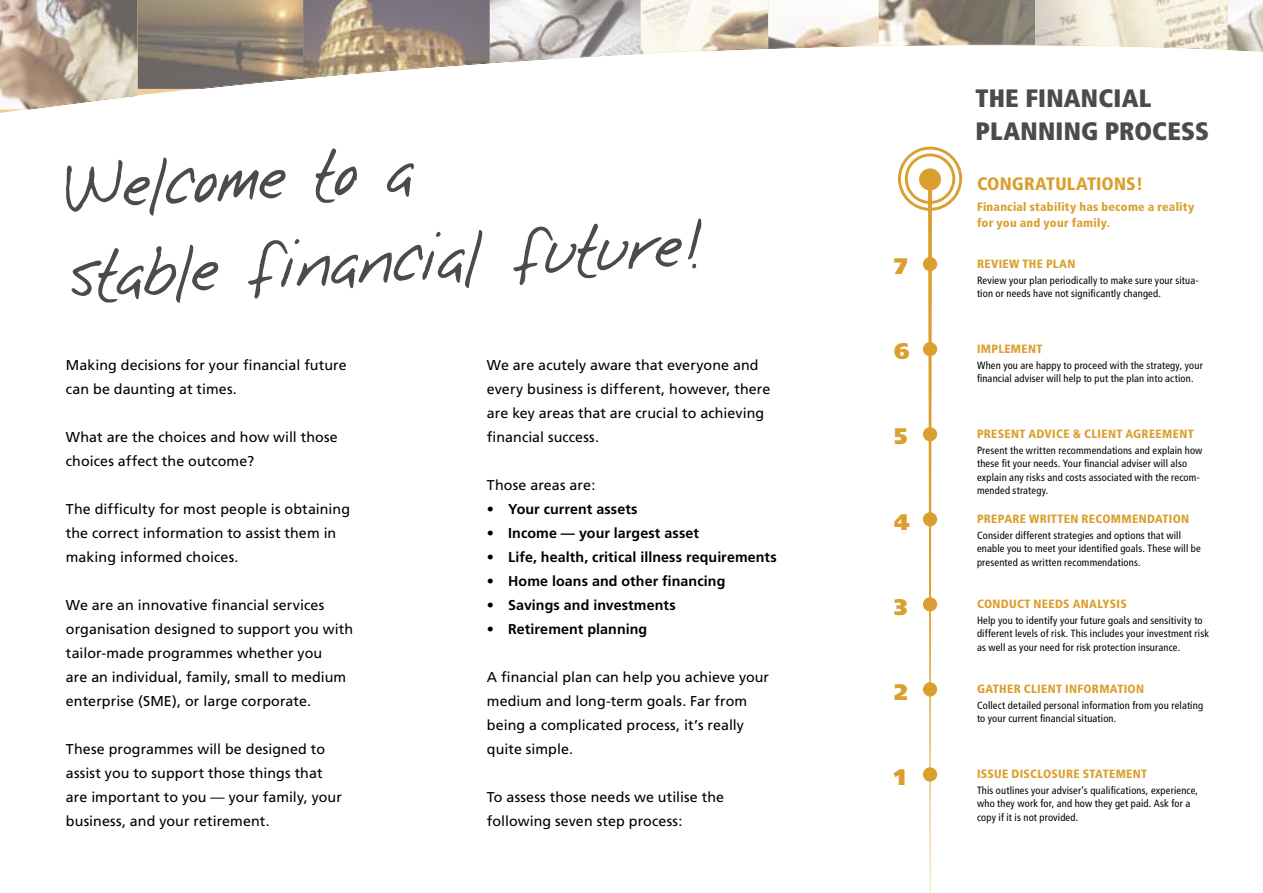
<style>
.page{position:relative;width:1263px;height:893px;background:#fff}
.page>*{position:absolute;margin:0;border:0;box-sizing:border-box;transform-origin:0 0}
.t1{font:58.2px "Notepad";color:#4b4b4b}
.t2{font:900 condensed 25.2px/32.5px "Frutiger";letter-spacing:.01em;color:#4b4b4b}
.t3{font:900 22.5px "Frutiger";color:#da9f2e}
.t4{font:900 condensed 18px "Frutiger";letter-spacing:.01em;color:#da9f2e}
.t5{font:14.25px/24px "Frutiger";letter-spacing:.005em;color:#000}
.t6{font:700 14.25px "Frutiger";letter-spacing:.005em;color:#000}
.t7{font:900 condensed 12px "Frutiger";letter-spacing:.025em;color:#da9f2e}
.t8{font:condensed 10.5px/13.5px "Frutiger";letter-spacing:.015em;color:#000}
</style>
<div class="page">
<svg style="left:898px;top:147px;width:64px;height:746px"></svg>
<img style="left:768px;top:48px;width:24px;height:1px">
<img style="left:879px;top:45px;width:156px;height:1px">
<img style="left:1208px;top:49px;width:19px;height:1px">
<svg style="left:0;top:89px;width:193px;height:24px"></svg>
<img style="left:137px;top:0;width:166px;height:89px">
<img style="left:0;top:0;width:137px;height:109px">
<img style="left:303px;top:0;width:187px;height:78px">
<img style="left:490px;top:0;width:151px;height:63px">
<img style="left:641px;top:0;width:127px;height:54px">
<img style="left:768px;top:0;width:111px;height:48px">
<img style="left:879px;top:0;width:156px;height:45px">
<img style="left:1035px;top:0;width:192px;height:49px">
<img style="left:1227px;top:0;width:36px;height:51px">
<h1 class="t1" style="left:65px;top:162px;width:350px;rotate:-3deg">Welcome to a</h1>
<h1 class="t1" style="left:69px;top:251px;width:635px;rotate:-3deg">stable financial future!</h1>
<p class="t5" style="left:66px;top:353px;width:282px">Making decisions for your financial future can be daunting at times.</p>
<p class="t5" style="left:66px;top:425px;width:273px">What are the choices and how will those choices affect the outcome?</p>
<p class="t5" style="left:66px;top:497px;width:286px">The difficulty for most people is obtaining the correct information to assist them in making informed choices.</p>
<p class="t5" style="left:66px;top:593px;width:289px">We are an innovative financial services organisation designed to support you with tailor-made programmes whether you<br>are an individual, family, small to medium enterprise (SME), or large corporate.</p>
<p class="t5" style="left:66px;top:737px;width:277px">These programmes will be designed to assist you to support those things that are important to you — your family, your business, and your retirement.</p>
<p class="t5" style="left:487px;top:353px;width:285px">We are acutely aware that everyone and every business is different, however, there are key areas that are crucial to achieving financial success.</p>
<p class="t5" style="left:487px;top:473px;width:110px">Those areas are:</p>
<p class="t6" style="left:487px;top:500px;width:152px">• Your current assets</p>
<p class="t6" style="left:487px;top:524px;width:214px">• Income — your largest asset</p>
<p class="t6" style="left:487px;top:548px;width:291px">• Life, health, critical illness requirements</p>
<p class="t6" style="left:487px;top:572px;width:240px">• Home loans and other financing</p>
<p class="t6" style="left:487px;top:596px;width:190px">• Savings and investments</p>
<p class="t6" style="left:487px;top:620px;width:162px">• Retirement planning</p>
<p class="t5" style="left:487px;top:665px;width:284px">A financial plan can help you achieve your medium and long-term goals. Far from being a complicated process, it’s really quite simple.</p>
<p class="t5" style="left:487px;top:785px;width:239px">To assess those needs we utilise the following seven step process:</p>
<h2 class="t2" style="left:976px;top:82px;width:235px">THE FINANCIAL<br>PLANNING PROCESS</h2>
<p class="t4" style="left:977px;top:173px;width:168px">CONGRATULATIONS!</p>
<p class="t7" style="left:977px;top:200px;width:219px">Financial stability has become a reality</p>
<p class="t7" style="left:977px;top:216px;width:134px">for you and your family.</p>
<h3 class="t3" style="left:894px;top:253px;width:15px">7</h3>
<p class="t7" style="left:977px;top:256px;width:100px">REVIEW THE PLAN</p>
<p class="t8" style="left:977px;top:273px;width:223px">Review your plan periodically to make sure your situa&shy;tion or needs have not significantly changed.</p>
<h3 class="t3" style="left:894px;top:338px;width:17px">6</h3>
<p class="t7" style="left:977px;top:341px;width:67px">IMPLEMENT</p>
<p class="t8" style="left:977px;top:358px;width:227px">When you are happy to proceed with the strategy, your financial adviser will help to put the plan into action.</p>
<h3 class="t3" style="left:894px;top:423px;width:15px">5</h3>
<h3 class="t3" style="left:894px;top:508px;width:17px">4</h3>
<p class="t7" style="left:977px;top:426px;width:218px">PRESENT ADVICE &amp; CLIENT AGREEMENT</p>
<p class="t8" style="left:977px;top:443px;width:227px">Present the written recommendations and explain how these fit your needs. Your financial adviser will also explain any risks and costs associated with the recom&shy;mended strategy.</p>
<p class="t8" style="left:977px;top:528px;width:225px">Consider different strategies and options that will enable you to meet your identified goals. These will be presented as written recommendations.</p>
<p class="t7" style="left:977px;top:512px;width:214px">PREPARE WRITTEN RECOMMENDATION</p>
<h3 class="t3" style="left:894px;top:593px;width:15px">3</h3>
<p class="t7" style="left:977px;top:597px;width:151px">CONDUCT NEEDS ANALYSIS</p>
<p class="t8" style="left:977px;top:613px;width:234px">Help you to identify your future goals and sensitivity to different levels of risk. This includes your investment risk as well as your need for risk protection insurance.</p>
<h3 class="t3" style="left:894px;top:678px;width:15px">2</h3>
<p class="t7" style="left:977px;top:682px;width:169px">GATHER CLIENT INFORMATION</p>
<p class="t8" style="left:977px;top:699px;width:228px">Collect detailed personal information from you relating to your current financial situation.</p>
<h3 class="t3" style="left:894px;top:763px;width:13px">1</h3>
<p class="t7" style="left:977px;top:767px;width:172px">ISSUE DISCLOSURE STATEMENT</p>
<p class="t8" style="left:977px;top:784px;width:223px">This outlines your adviser’s qualifications, experience, who they work for, and how they get paid. Ask for a copy if it is not provided.</p>
</div>
